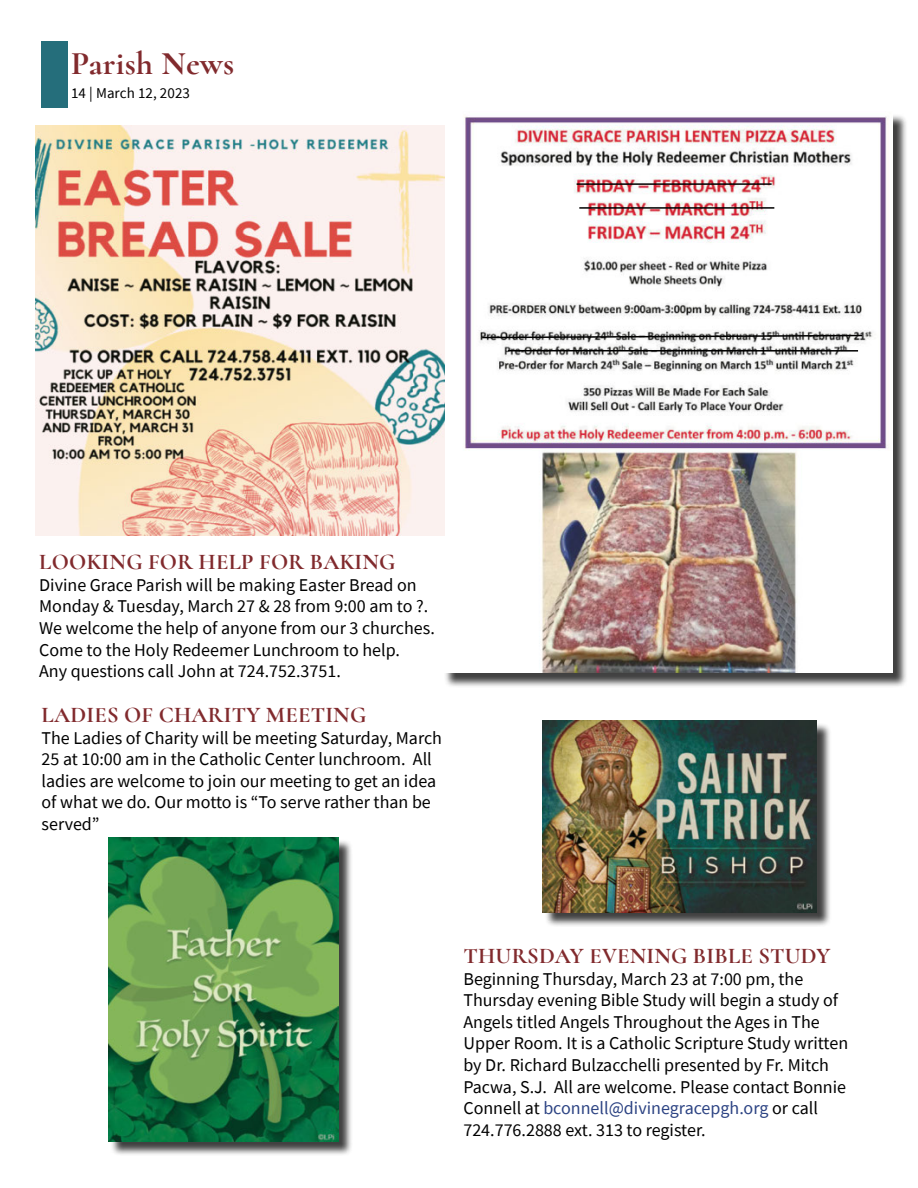
<style>
.page{position:relative;width:918px;height:1188px;background:#fff}
.page>*{position:absolute;margin:0;border:0;box-sizing:border-box;transform-origin:0 0}
.Page_Title_Even{font:700 33px "Cormorant";letter-spacing:.01em;color:#812a2d}
.Main_Body_Paragraph{font:700 22.5px "Cormorant";letter-spacing:.01em;color:#812a2d}
.Main_Body_Paragraph-2{font:18px/21.6px "Ldytpy Source Sans Pro";color:#000}
.Main_Body_Paragraph-3{font:18px/21.6px "Ytmqnm Source Sans Pro";color:#000}
.Page_Subtitle_Even{font:15px "Ytmqnm Source Sans Pro";letter-spacing:.005em;color:#000}
.s1{font-family:"Ytmqnm Source Sans Pro"}
.s2{font-family:"Ldytpy Source Sans Pro"}
.s3{color:#2c4383}
</style>
<div class="page">
<div style="left:545px;top:722px;width:287px;height:206px;background:#000;opacity:.75"></div>
<img style="left:542px;top:720px;width:274px;height:192px">
<div style="left:110px;top:839px;width:243px;height:317px;background:#000;opacity:.75"></div>
<img style="left:109px;top:837px;width:229px;height:304px">
<div style="left:444px;top:113px;width:464px;height:574px;background:#000;opacity:.75"></div>
<img style="left:442px;top:113px;width:450px;height:559px">
<div style="left:41px;top:41px;width:27px;height:67px;background:#256e7b"></div>
<hr style="left:577px;top:183px;width:195px;height:2px;background:#000">
<svg style="left:481px;top:334px;width:383px;height:5px"></svg>
<hr style="left:579px;top:207px;width:195px;height:2px;background:#000">
<hr style="left:508px;top:350px;width:350px;height:2px;background:#000">
<img style="left:35px;top:126px;width:410px;height:409px">
<p class="Page_Title_Even" style="left:71px;top:44px;width:165px">Parish News</p>
<p class="Page_Subtitle_Even" style="left:71px;top:84px;width:120px">14 | March 12, 2023</p>
<p class="Main_Body_Paragraph" style="left:39px;top:548px;width:358px">LOOKING FOR HELP FOR BAKING</p>
<p class="Main_Body_Paragraph-2" style="left:39px;top:574px;width:397px">Divine Grace Parish will be making Easter Bread on <span class="s1">Monday &amp; Tuesday, March 27 &amp; 28 from 9:00 am to ?.<br></span>We welcome the help of anyone from our 3 churches.<br><span class="s1">Come to the Holy Redeemer Lunchroom to help.</span></p>
<p class="Main_Body_Paragraph-2" style="left:39px;top:660px;width:303px">Any questions call John at 724.752.3751.</p>
<p class="Main_Body_Paragraph" style="left:42px;top:701px;width:326px">LADIES OF CHARITY MEETING</p>
<p class="Main_Body_Paragraph-2" style="left:42px;top:727px;width:402px">The Ladies of Charity will be meeting Saturday, March <span class="s1">25 at 10:00 am in the Catholic Center lunchroom. All </span>ladies are welcome to join our meeting to get an idea of what we do. Our motto is “To serve rather than be served”</p>
<p class="Main_Body_Paragraph" style="left:464px;top:942px;width:368px">THURSDAY EVENING BIBLE STUDY</p>
<p class="Main_Body_Paragraph-3" style="left:463px;top:968px;width:386px">Beginning Thursday, March 23 at 7:00 pm, the <span class="s2">Thursday evening Bible Study will begin a study of </span>Angels titled Angels Throughout the Ages in The <span class="s2">Upper Room. It is a Catholic Scripture Study written </span>by Dr. Richard Bulzacchelli presented by Fr. Mitch <span class="s2">Pacwa, S.J. All are welcome. Please contact Bonnie </span>Connell at <span class="s3">bconnell@divinegracepgh.org</span> or call 724.776.2888 ext. 313 to register.</p>
</div>
